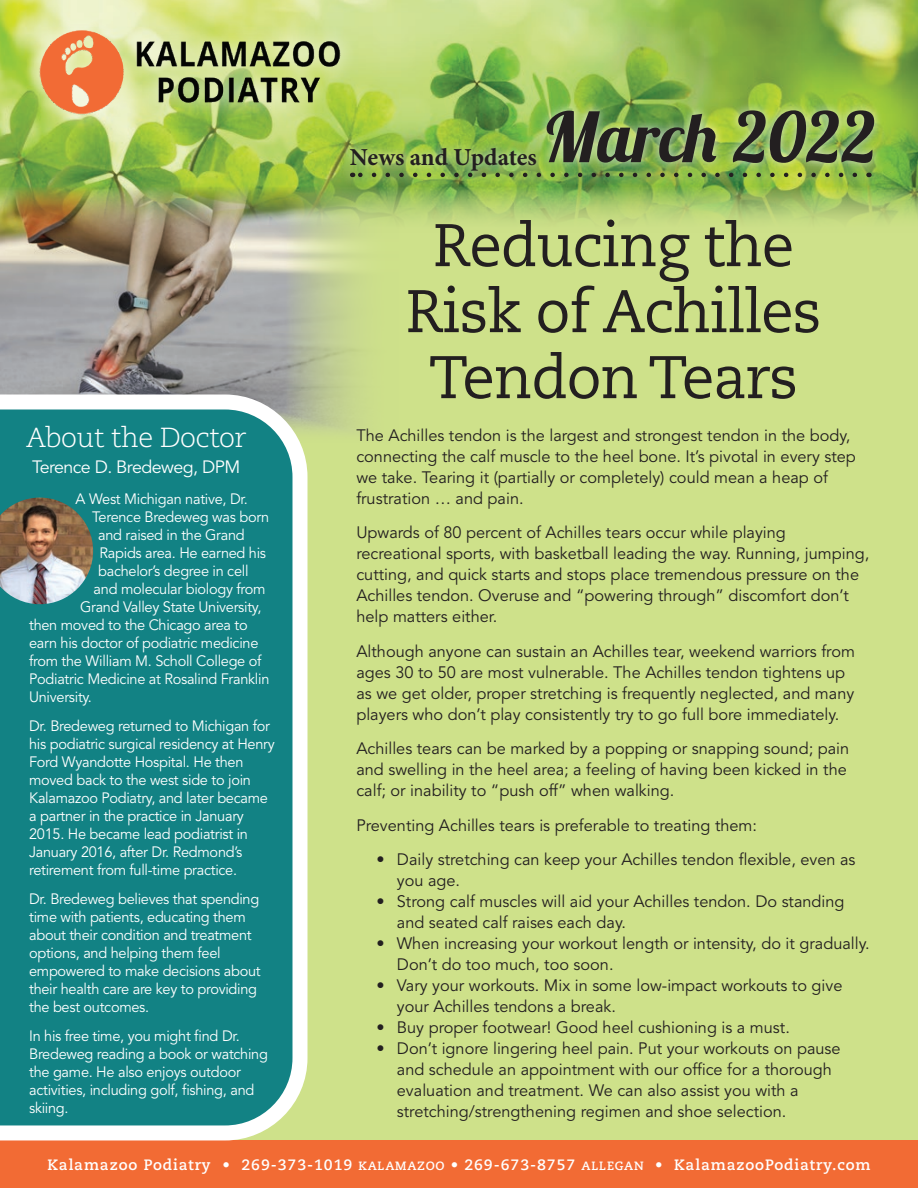
<style>
.page{position:relative;width:918px;height:1188px;background:#fff}
.page>*{position:absolute;margin:0;border:0;box-sizing:border-box;transform-origin:0 0}
.t1{font:69.15px "Lobster 1.3";color:#231f20}
.t2{font:60px/66px "Caecilia LT Std";letter-spacing:-.02em;color:#231f20;text-align:center}
.t3{font:300 27.6px "Caecilia LT Std";letter-spacing:-.02em;color:#fff}
.t4{font:700 24.45px "Minion Pro";letter-spacing:-.005em;color:#231f20}
.t5{font:17.85px "Avenir LT Std";letter-spacing:-.03em;color:#fff}
.t6{font:16.5px/21px "Avenir LT Std";color:#231f20}
.t7{font:15px/18px "Avenir LT Std";letter-spacing:-.02em;color:#fff}
.t8{font:700 15px "Caecilia LT Std";letter-spacing:.06em;color:#fff}
.s1{font-size:12px}
</style>
<div class="page">
<div style="left:0;top:0;width:918px;height:1157px;background:#cee18a"></div>
<img style="left:0;top:233px;width:361px;height:198px">
<img style="left:0;top:0;width:918px;height:233px">
<div style="left:341px;top:101px;width:542px;height:85px;background:#fff;opacity:.75"></div>
<svg style="left:359px;top:173px;width:496px;height:4px;background:#6d8a3e"></svg>
<div style="left:0;top:1140px;width:918px;height:48px;background:#f26b34"></div>
<svg style="left:0;top:394px;width:307px;height:746px;background:#288d8e"></svg>
<img style="left:0;top:498px;width:93px;height:106px">
<div style="left:22px;top:12px;width:336px;height:121px;background:#fff;opacity:.49"></div>
<img style="left:35px;top:22px;width:314px;height:100px">
<h3 class="t4" style="left:350px;top:140px;width:188px">News and Updates</h3>
<h1 class="t1" style="left:544px;top:93px;width:334px">March 2022</h1>
<h3 class="t3" style="left:26px;top:422px;width:222px">About the Doctor</h3>
<p class="t5" style="left:32px;top:456px;width:210px">Terence D. Bredeweg, DPM</p>
<p class="t7" style="left:76px;top:490px;width:174px">A West Michigan native, Dr.</p>
<p class="t7" style="left:92px;top:508px;width:179px">Terence Bredeweg was born</p>
<p class="t7" style="left:98px;top:526px;width:148px">and raised in the Grand</p>
<p class="t7" style="left:100px;top:544px;width:168px">Rapids area. He earned his</p>
<p class="t7" style="left:98px;top:562px;width:152px">bachelor’s degree in cell</p>
<p class="t7" style="left:94px;top:580px;width:173px">and molecular biology from</p>
<p class="t7" style="left:80px;top:598px;width:183px">Grand Valley State University,</p>
<p class="t7" style="left:29px;top:616px;width:220px">then moved to the Chicago area to</p>
<p class="t7" style="left:29px;top:634px;width:231px">earn his doctor of podiatric medicine</p>
<p class="t7" style="left:29px;top:652px;width:234px">from the William M. Scholl College of</p>
<p class="t7" style="left:29px;top:670px;width:242px">Podiatric Medicine at Rosalind Franklin</p>
<p class="t7" style="left:29px;top:688px;width:64px">University.</p>
<p class="t7" style="left:29px;top:717px;width:247px">Dr. Bredeweg returned to Michigan for his podiatric surgical residency at Henry Ford Wyandotte Hospital. He then moved back to the west side to join Kalamazoo Podiatry, and later became a partner in the practice in January 2015. He became lead podiatrist in January 2016, after Dr. Redmond’s retirement from full-time practice.</p>
<p class="t7" style="left:29px;top:890px;width:233px">Dr. Bredeweg believes that spending time with patients, educating them about their condition and treatment options, and helping them feel empowered to make decisions about their health care are key to providing the best outcomes.</p>
<p class="t7" style="left:29px;top:1027px;width:240px">In his free time, you might find Dr.<br>Bredeweg reading a book or watching the game. He also enjoys outdoor activities, including golf, fishing, and skiing.</p>
<h2 class="t2" style="left:406px;top:213px;width:417px">Reducing the<br>Risk of Achilles<br>Tendon Tears</h2>
<p class="t6" style="left:356px;top:425px;width:501px">The Achilles tendon is the largest and strongest tendon in the body, connecting the calf muscle to the heel bone. It’s pivotal in every step we take. Tearing it (partially or completely) could mean a heap of frustration … and pain.</p>
<p class="t6" style="left:356px;top:522px;width:515px">Upwards of 80 percent of Achilles tears occur while playing recreational sports, with basketball leading the way. Running, jumping, cutting, and quick starts and stops place tremendous pressure on the Achilles tendon. Overuse and “powering through” discomfort don’t help matters either.</p>
<p class="t6" style="left:356px;top:641px;width:500px">Although anyone can sustain an Achilles tear, weekend warriors from ages 30 to 50 are most vulnerable. The Achilles tendon tightens up as we get older, proper stretching is frequently neglected, and many players who don’t play consistently try to go full bore immediately.</p>
<p class="t6" style="left:356px;top:738px;width:494px">Achilles tears can be marked by a popping or snapping sound; pain and swelling in the heel area; a feeling of having been kicked in the calf; or inability to “push off” when walking.</p>
<p class="t6" style="left:356px;top:815px;width:402px">Preventing Achilles tears is preferable to treating them:</p>
<p class="t6" style="left:397px;top:849px;width:460px;text-indent:-20px">• Daily stretching can keep your Achilles tendon flexible, even as you age.</p>
<p class="t6" style="left:397px;top:891px;width:449px;text-indent:-20px">• Strong calf muscles will aid your Achilles tendon. Do standing and seated calf raises each day.</p>
<p class="t6" style="left:397px;top:933px;width:474px;text-indent:-20px">• When increasing your workout length or intensity, do it gradually.<br>Don’t do too much, too soon.</p>
<p class="t6" style="left:397px;top:976px;width:447px;text-indent:-20px">• Vary your workouts. Mix in some low-impact workouts to give your Achilles tendons a break.</p>
<p class="t6" style="left:377px;top:1018px;width:415px">• Buy proper footwear! Good heel cushioning is a must.</p>
<p class="t6" style="left:397px;top:1039px;width:445px;text-indent:-20px">• Don’t ignore lingering heel pain. Put your workouts on pause and schedule an appointment with our office for a thorough evaluation and treatment. We can also assist you with a stretching/strengthening regimen and shoe selection.</p>
<p class="t8" style="left:47px;top:1156px;width:825px">Kalamazoo Podiatry • 269-373-1019 <span class="s1">KALAMAZOO</span> • 269-673-8757 <span class="s1">ALLEGAN</span> • KalamazooPodiatry.com</p>
</div>
